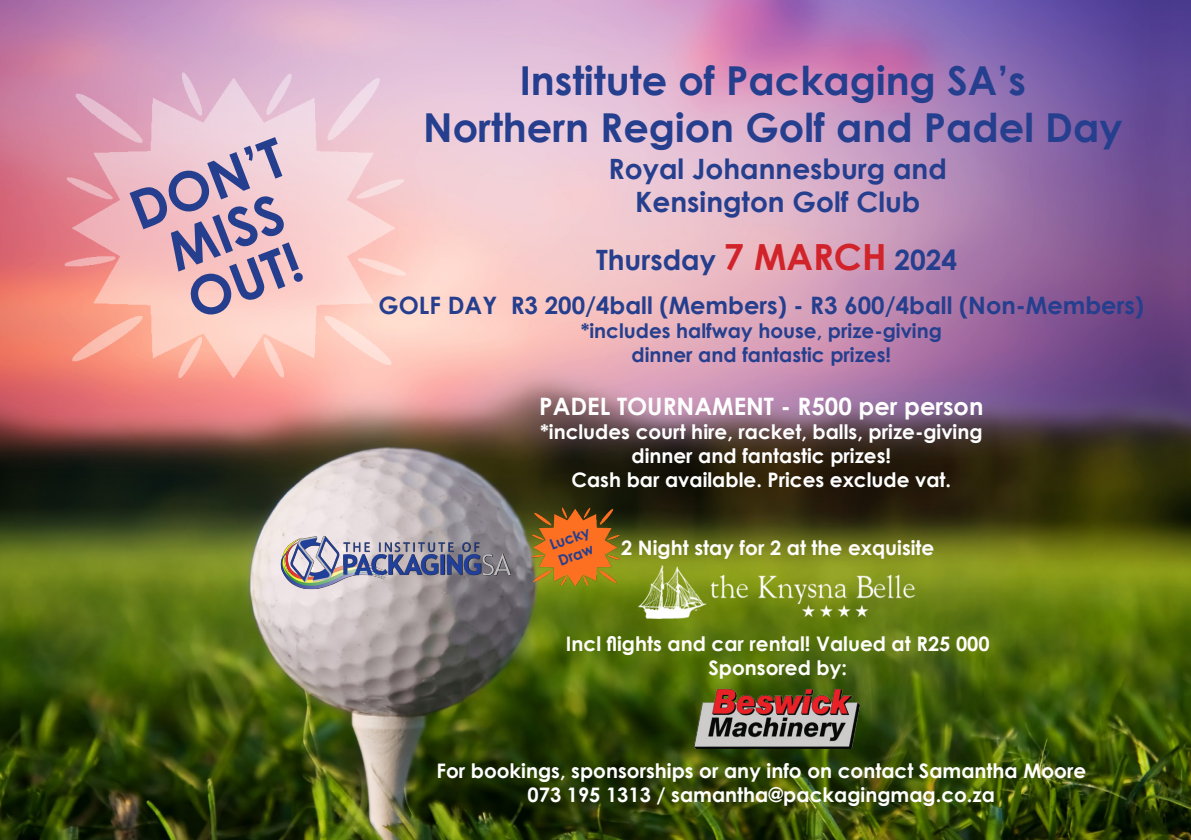
<style>
.page{position:relative;width:1191px;height:840px;background:#fff}
.page>*{position:absolute;margin:0;border:0;box-sizing:border-box;transform-origin:0 0}
.t1{font:700 54px/52px "Century Gothic";color:#253f8e;text-align:center}
.t2{font:700 39.8px "Century Gothic";color:#253f8e}
.t3{font:700 28px "Century Gothic";color:#253f8e}
.t4{font:700 24px "Century Gothic";color:#253f8e}
.t5{font:700 24px "Century Gothic";color:#fff}
.t6{font:700 20px "Century Gothic";color:#fff}
.t7{font:700 20px/24px "Century Gothic";color:#fffefc;text-align:center}
.t8{font:700 20px "Century Gothic";color:#253f8e}
.t9{font:700 14.6px "Century Gothic";color:#253f8e}
.s1{font-size:36px;color:#d1232a}
.s2{font-style:inherit}
</style>
<div class="page">
<img style="left:0;top:0;width:1191px;height:839px">
<img style="left:258px;top:508px;width:254px;height:103px">
<img style="left:531px;top:507px;width:88px;height:78px">
<img style="left:693px;top:688px;width:167px;height:59px">
<img style="left:64px;top:72px;width:342px;height:305px">
<img style="left:638px;top:561px;width:293px;height:61px">
<p class="t1" style="left:122px;top:186px;width:162px;rotate:-21deg">DON’T<br>MISS</p>
<p class="t1" style="left:179px;top:275px;width:119px;rotate:-21deg">OUT!</p>
<p class="t2" style="left:520px;top:50px;width:508px">Institute of Packaging SA’s</p>
<p class="t2" style="left:423px;top:98px;width:701px">Northern Region Golf and Padel Day</p>
<p class="t3" style="left:608px;top:147px;width:340px">Royal Johannesburg and</p>
<p class="t3" style="left:635px;top:181px;width:287px">Kensington Golf Club</p>
<p class="t3" style="left:596px;top:238px;width:362px">Thursday <span class="s1">7 MARCH</span> 2024</p>
<p class="t4" style="left:379px;top:287px;width:767px"><span class="s2">GOLF DAY</span> R3 200/4ball (Members) - R3 600/4ball (Non-Members)</p>
<p class="t8" style="left:580px;top:315px;width:363px">*includes halfway house, prize-giving</p>
<p class="t8" style="left:631px;top:339px;width:261px">dinner and fantastic prizes!</p>
<p class="t5" style="left:539px;top:387px;width:445px">PADEL TOURNAMENT - R500 per person</p>
<p class="t6" style="left:540px;top:416px;width:444px">*includes court hire, racket, balls, prize-giving</p>
<p class="t6" style="left:631px;top:440px;width:261px">dinner and fantastic prizes!</p>
<p class="t6" style="left:571px;top:464px;width:381px">Cash bar available. Prices exclude vat.</p>
<p class="t9" style="left:546px;top:534px;width:43px;rotate:-20deg">Lucky</p>
<p class="t9" style="left:555px;top:550px;width:38px;rotate:-20deg">Draw</p>
<p class="t7" style="left:621px;top:534px;width:315px">2 Night stay for 2 at the exquisite</p>
<p class="t7" style="left:566px;top:630px;width:425px">Incl flights and car rental! Valued at R25 000<br>Sponsored by:</p>
<p class="t6" style="left:436px;top:755px;width:651px">For bookings, sponsorships or any info on contact Samantha Moore</p>
<p class="t6" style="left:527px;top:779px;width:469px">073 195 1313 / samantha@packagingmag.co.za</p>
</div>
